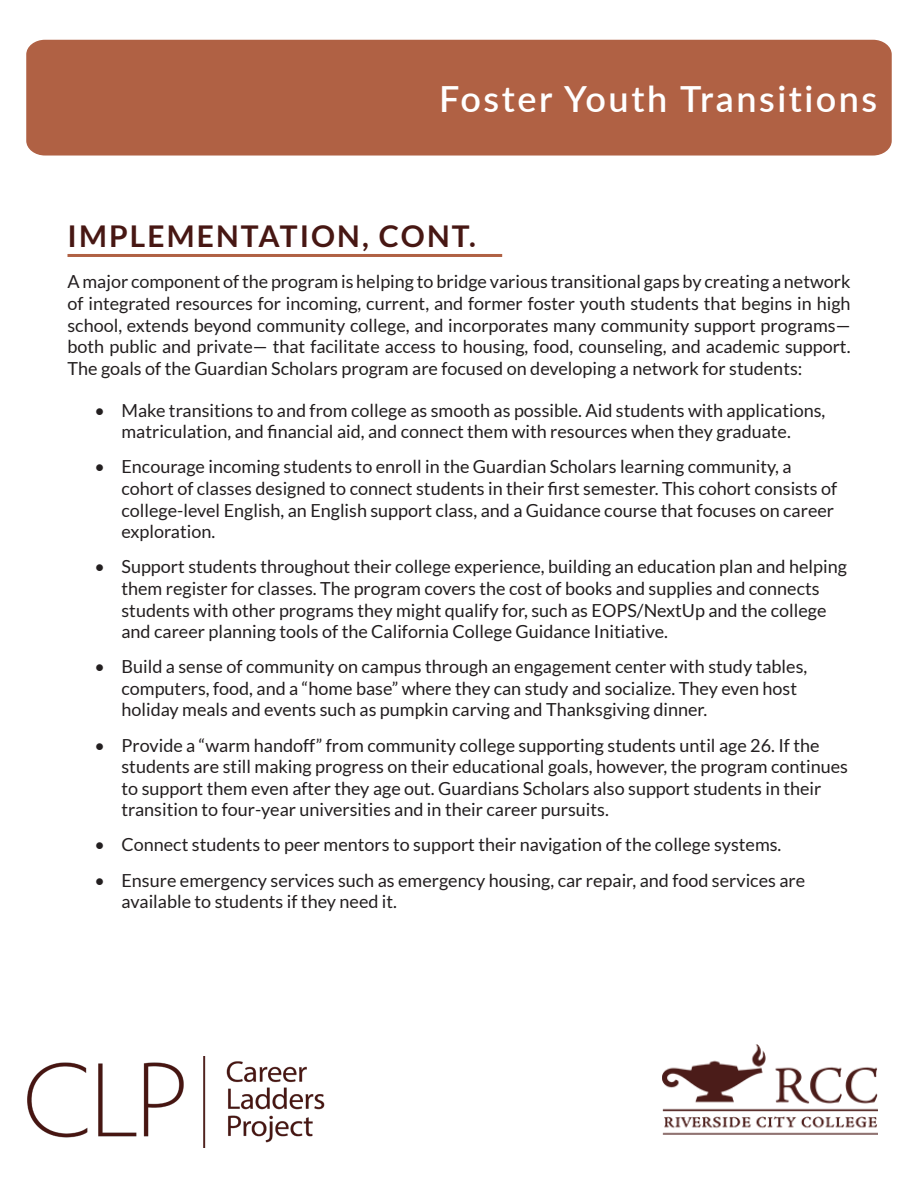
<style>
.page{position:relative;width:918px;height:1188px;background:#fff}
.page>*{position:absolute;margin:0;border:0;box-sizing:border-box;transform-origin:0 0}
.t1{font:600 36px "Lato";letter-spacing:.07em;color:#fff}
.t2{font:700 30px "Lato";letter-spacing:.07em;color:#471713}
.t3{font:18px/21.6px "Lato";color:#231f20}
</style>
<div class="page">
<div style="left:26px;top:39px;width:866px;height:117px;background:#b06144"></div>
<hr style="left:68px;top:254px;width:434px;height:3px;background:#b06144">
<img style="left:662px;top:1044px;width:215px;height:91px">
<img style="left:27px;top:1056px;width:297px;height:91px">
<p class="t1" style="left:439px;top:73px;width:440px">Foster Youth Transitions</p>
<p class="t2" style="left:68px;top:219px;width:410px">IMPLEMENTATION, CONT.</p>
<p class="t3" style="left:68px;top:271px;width:785px;text-align:justify">A major component of the program is helping to bridge various transitional gaps by creating a network of integrated resources for incoming, current, and former foster youth students that begins in high school, extends beyond community college, and incorporates many community support programs— both public and private— that facilitate access to housing, food, counseling, and academic support.<br>The goals of the Guardian Scholars program are focused on developing a network for students:</p>
<p class="t3" style="left:94px;top:399px;width:732px;text-align:center">• Make transitions to and from college as smooth as possible. Aid students with applications, matriculation, and financial aid, and connect them with resources when they graduate.</p>
<p class="t3" style="left:122px;top:456px;width:717px;text-indent:-27px">• Encourage incoming students to enroll in the Guardian Scholars learning community, a cohort of classes designed to connect students in their first semester. This cohort consists of college-level English, an English support class, and a Guidance course that focuses on career exploration.</p>
<p class="t3" style="left:122px;top:556px;width:727px;text-indent:-27px">• Support students throughout their college experience, building an education plan and helping them register for classes. The program covers the cost of books and supplies and connects students with other programs they might qualify for, such as EOPS/NextUp and the college and career planning tools of the California College Guidance Initiative.</p>
<p class="t3" style="left:122px;top:656px;width:687px;text-indent:-27px">• Build a sense of community on campus through an engagement center with study tables, computers, food, and a “home base” where they can study and socialize. They even host holiday meals and events such as pumpkin carving and Thanksgiving dinner.</p>
<p class="t3" style="left:122px;top:734px;width:728px;text-indent:-27px">• Provide a “warm handoff” from community college supporting students until age 26. If the students are still making progress on their educational goals, however, the program continues to support them even after they age out. Guardians Scholars also support students in their transition to four-year universities and in their career pursuits.</p>
<p class="t3" style="left:94px;top:834px;width:688px">• Connect students to peer mentors to support their navigation of the college systems.</p>
<p class="t3" style="left:122px;top:869px;width:685px;text-indent:-27px">• Ensure emergency services such as emergency housing, car repair, and food services are available to students if they need it.</p>
</div>
